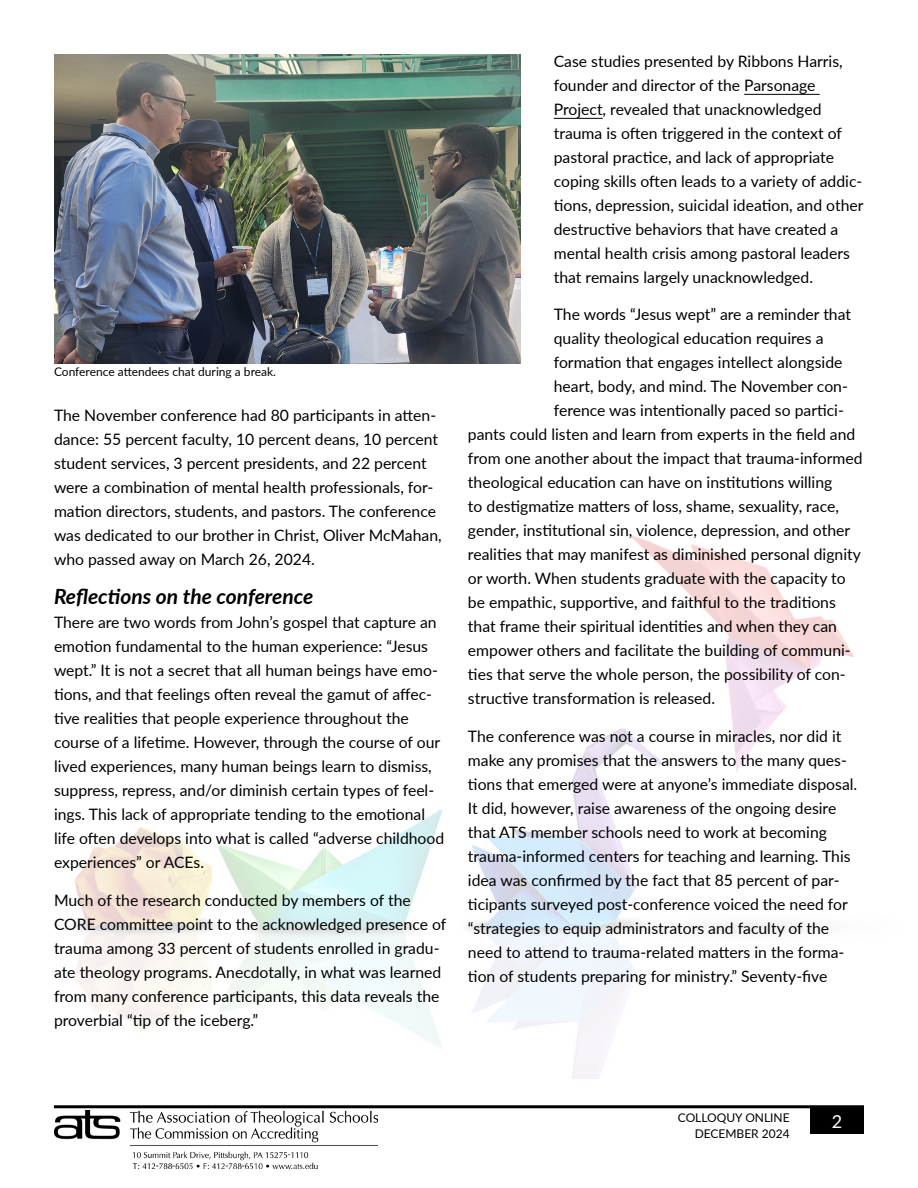
<style>
.page{position:relative;width:918px;height:1188px;background:#fff}
.page>*{position:absolute;margin:0;border:0;box-sizing:border-box;transform-origin:0 0}
.t1{font:italic 700 21px "Lato";color:#000}
.t2{font:18px "Lato";color:#fff}
.t3{font:15.75px/24px "Lato";color:#000}
.t4{font:12px/16.5px "Lato";color:#000;text-align:right}
</style>
<div class="page">
<div style="left:810px;top:1107px;width:54px;height:27px;background:#000"></div>
<hr style="left:54px;top:1105px;width:810px;height:3px;background:#000">
<img style="left:54px;top:1110px;width:324px;height:59px">
<img style="left:72px;top:535px;width:782px;height:544px">
<hr style="left:744px;top:94px;width:76px;height:1px;background:#000">
<hr style="left:554px;top:118px;width:49px;height:1px;background:#000">
<img style="left:54px;top:54px;width:466px;height:310px">
<p class="t4" style="left:54px;top:363px;width:224px">Conference attendees chat during a break.</p>
<p class="t3" style="left:54px;top:403px;width:389px">The November conference had 80 participants in atten&shy;dance: 55 percent faculty, 10 percent deans, 10 percent student services, 3 percent presidents, and 22 percent were a combination of mental health professionals, for&shy;mation directors, students, and pastors. The conference was dedicated to our brother in Christ, Oliver McMahan, who passed away on March 26, 2024.</p>
<h1 class="t1" style="left:54px;top:581px;width:261px">Reflections on the conference</h1>
<p class="t3" style="left:54px;top:610px;width:392px">There are two words from John’s gospel that capture an emotion fundamental to the human experience: “Jesus wept.” It is not a secret that all human beings have emo&shy;tions, and that feelings often reveal the gamut of affec&shy;tive realities that people experience throughout the course of a lifetime. However, through the course of our lived experiences, many human beings learn to dismiss, suppress, repress, and/or diminish certain types of feel&shy;ings. This lack of appropriate tending to the emotional life often develops into what is called “adverse childhood experiences” or ACEs.</p>
<p class="t3" style="left:54px;top:887px;width:394px">Much of the research conducted by members of the CORE committee point to the acknowledged presence of trauma among 33 percent of students enrolled in gradu&shy;ate theology programs. Anecdotally, in what was learned from many conference participants, this data reveals the proverbial “tip of the iceberg.”</p>
<p class="t3" style="left:554px;top:48px;width:311px">Case studies presented by Ribbons Harris, founder and director of the Parsonage Project, revealed that unacknowledged trauma is often triggered in the context of pastoral practice, and lack of appropriate coping skills often leads to a variety of addic&shy;tions, depression, suicidal ideation, and other destructive behaviors that have created a mental health crisis among pastoral leaders that remains largely unacknowledged.</p>
<p class="t3" style="left:554px;top:302px;width:299px">The words “Jesus wept” are a reminder that</p>
<p class="t3" style="left:554px;top:326px;width:271px">quality theological education requires a</p>
<p class="t3" style="left:554px;top:350px;width:290px">formation that engages intellect alongside</p>
<p class="t3" style="left:554px;top:374px;width:296px">heart, body, and mind. The November con-</p>
<p class="t3" style="left:554px;top:398px;width:292px">ference was intentionally paced so partici-</p>
<p class="t3" style="left:468px;top:422px;width:389px">pants could listen and learn from experts in the field and</p>
<p class="t3" style="left:468px;top:446px;width:396px">from one another about the impact that trauma-informed</p>
<p class="t3" style="left:468px;top:470px;width:366px">theological education can have on institutions willing</p>
<p class="t3" style="left:468px;top:494px;width:373px">to destigmatize matters of loss, shame, sexuality, race,</p>
<p class="t3" style="left:468px;top:518px;width:384px">gender, institutional sin, violence, depression, and other</p>
<p class="t3" style="left:468px;top:542px;width:394px">realities that may manifest as diminished personal dignity</p>
<p class="t3" style="left:468px;top:566px;width:379px">or worth. When students graduate with the capacity to</p>
<p class="t3" style="left:468px;top:590px;width:369px">be empathic, supportive, and faithful to the traditions</p>
<p class="t3" style="left:468px;top:614px;width:370px">that frame their spiritual identities and when they can</p>
<p class="t3" style="left:468px;top:638px;width:384px">empower others and facilitate the building of communi-</p>
<p class="t3" style="left:468px;top:662px;width:379px">ties that serve the whole person, the possibility of con-</p>
<p class="t3" style="left:468px;top:686px;width:249px">structive transformation is released.</p>
<p class="t3" style="left:468px;top:723px;width:391px">The conference was not a course in miracles, nor did it make any promises that the answers to the many ques&shy;tions that emerged were at anyone’s immediate disposal.<br>It did, however, raise awareness of the ongoing desire that ATS member schools need to work at becoming trauma-informed centers for teaching and learning. This idea was confirmed by the fact that 85 percent of par&shy;ticipants surveyed post-conference voiced the need for “strategies to equip administrators and faculty of the need to attend to trauma-related matters in the forma&shy;tion of students preparing for ministry.” Seventy-five</p>
<p class="t4" style="left:678px;top:1108px;width:113px">COLLOQUY ONLINE<br>DECEMBER 2024</p>
<p class="t2" style="left:832px;top:1108px;width:12px">2</p>
</div>
